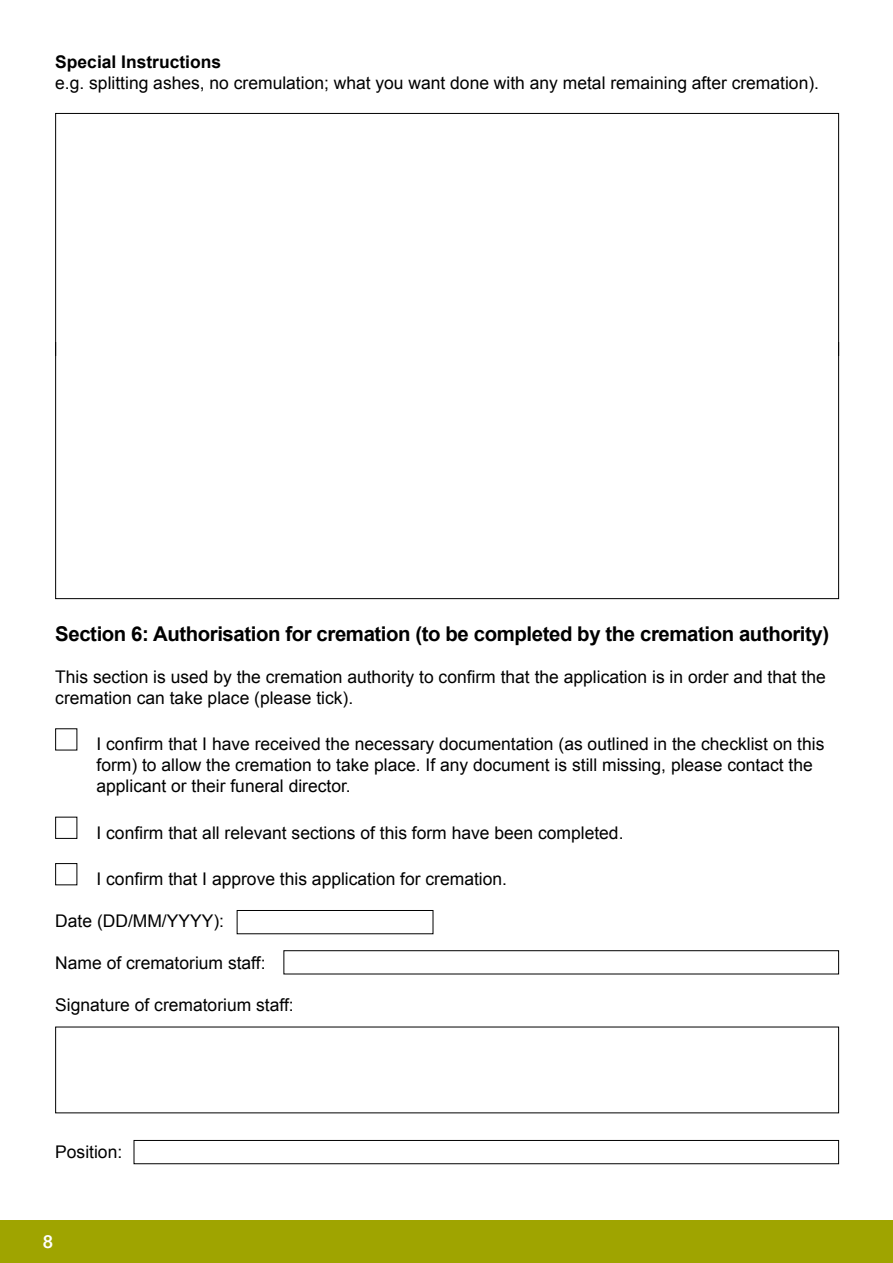
<style>
.page{position:relative;width:893px;height:1263px;background:#fff}
.page>*{position:absolute;margin:0;border:0;box-sizing:border-box;transform-origin:0 0}
.t1{font:700 20.4px "Arial";letter-spacing:-.02em;color:#000}
.t2{font:600 18px "Avenir Next";color:#fff}
.t3{font:17.4px/21px "Arial";color:#000}
.t4{font:700 17.4px "Arial";color:#000}
</style>
<div class="page">
<div style="left:0;top:1220px;width:893px;height:43px;background:#9fa400"></div>
<svg style="left:55px;top:113px;width:784px;height:229px"></svg>
<div style="left:55px;top:817px;width:22px;height:22px;border:1px solid #000"></div>
<div style="left:55px;top:863px;width:22px;height:22px;border:1px solid #000"></div>
<svg style="left:55px;top:342px;width:784px;height:257px"></svg>
<div style="left:283px;top:950px;width:556px;height:24px;border:1px solid #000"></div>
<div style="left:237px;top:910px;width:196px;height:24px;border:1px solid #000"></div>
<div style="left:134px;top:1140px;width:705px;height:24px;border:1px solid #000"></div>
<p class="t4" style="left:55px;top:50px;width:167px">Special Instructions</p>
<p class="t3" style="left:55px;top:73px;width:765px">e.g. splitting ashes, no cremulation; what you want done with any metal remaining after cremation).</p>
<p class="t1" style="left:55px;top:620px;width:775px">Section 6: Authorisation for cremation (to be completed by the cremation authority)</p>
<p class="t3" style="left:55px;top:667px;width:772px">This section is used by the cremation authority to confirm that the application is in order and that the cremation can take place (please tick).</p>
<p class="t3" style="left:97px;top:734px;width:729px">I confirm that I have received the necessary documentation (as outlined in the checklist on this form) to allow the cremation to take place. If any document is still missing, please contact the applicant or their funeral director.</p>
<p class="t3" style="left:97px;top:822px;width:528px">I confirm that all relevant sections of this form have been completed.</p>
<p class="t3" style="left:97px;top:869px;width:412px">I confirm that I approve this application for cremation.</p>
<p class="t3" style="left:55px;top:911px;width:170px">Date (DD/MM/YYYY):</p>
<p class="t3" style="left:55px;top:952px;width:212px">Name of crematorium staff:</p>
<p class="t3" style="left:55px;top:994px;width:240px">Signature of crematorium staff:</p>
<p class="t3" style="left:97px;top:762px;width:729px">I confirm that I have received the necessary documentation (as outlined in the checklist on this</p>
<p class="t3" style="left:55px;top:1141px;width:68px">Position:</p>
<p class="t2" style="left:43px;top:1231px;width:12px">8</p>
</div>
